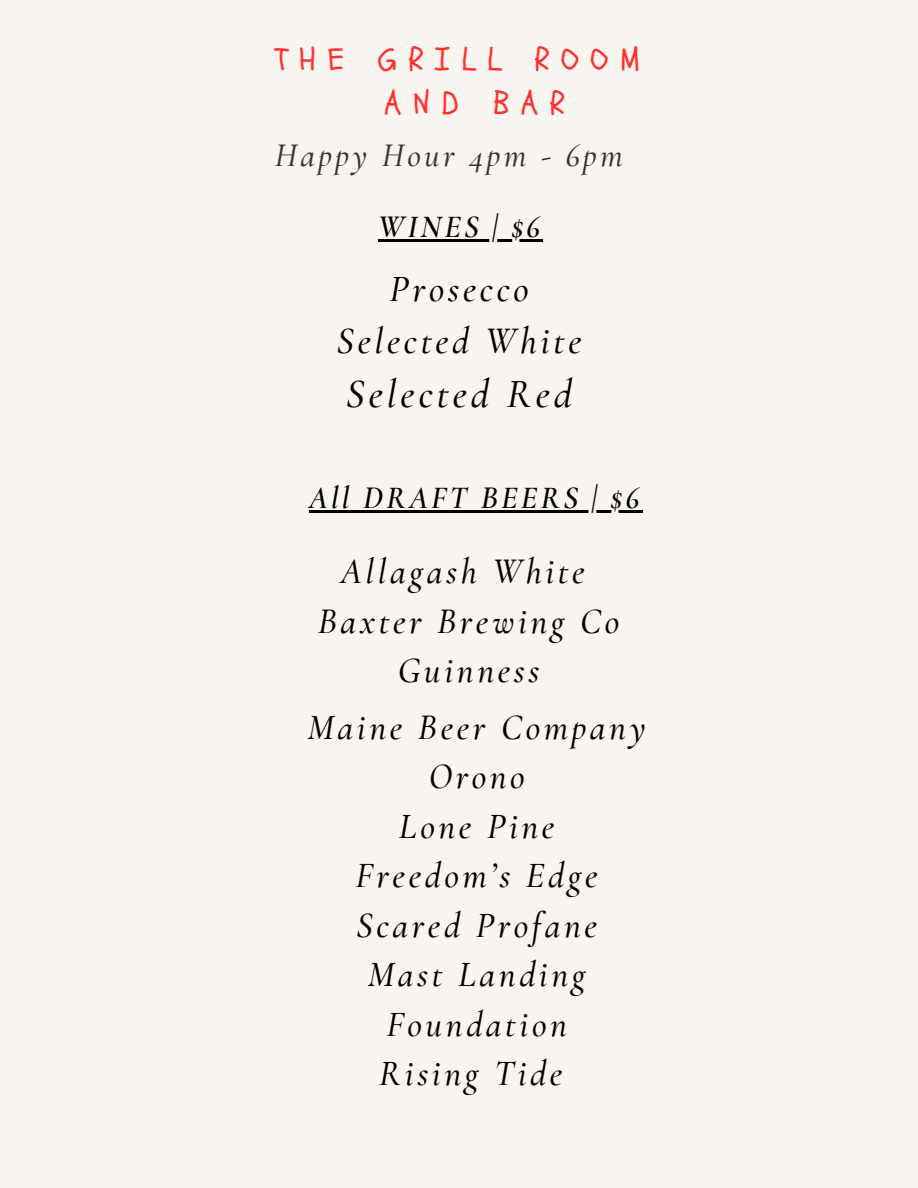
<style>
.page{position:relative;width:918px;height:1188px;background:#f8f4ef}
.page>*{position:absolute;margin:0;border:0;box-sizing:border-box;transform-origin:0 0}
.t1{font:italic 500 40.5px "Cormorant Garamond";letter-spacing:.1em;color:#000}
.t2{font:italic 500 37.5px "Cormorant Garamond";letter-spacing:.1em;color:#000}
.t3{font:italic 500 36px "Cormorant Garamond";letter-spacing:.1em;color:#000}
.t4{font:italic 500 33.45px "Cormorant Garamond";letter-spacing:.1em;color:#373434}
.t5{font:31.95px "Schoolbell";letter-spacing:.375em;color:#ff3131}
.t6{font:italic 600 31.5px "Cormorant Garamond";letter-spacing:.1em;color:#000}
</style>
<div class="page">
<hr style="left:378px;top:239px;width:165px;height:3px;background:#000">
<hr style="left:309px;top:510px;width:333px;height:2px;background:#000">
<p class="t5" style="left:275px;top:39px;width:367px">THE GRILL ROOM</p>
<p class="t5" style="left:384px;top:82px;width:182px">AND BAR</p>
<p class="t4" style="left:275px;top:135px;width:349px">Happy Hour 4pm - 6pm</p>
<p class="t6" style="left:378px;top:208px;width:163px">WINES | $6</p>
<p class="t2" style="left:390px;top:266px;width:140px">Prosecco</p>
<p class="t2" style="left:336px;top:318px;width:246px">Selected White</p>
<p class="t1" style="left:346px;top:369px;width:227px">Selected Red</p>
<p class="t6" style="left:309px;top:479px;width:332px">All DRAFT BEERS | $6</p>
<p class="t3" style="left:340px;top:550px;width:246px">Allagash White</p>
<p class="t3" style="left:318px;top:600px;width:303px">Baxter Brewing Co</p>
<p class="t3" style="left:398px;top:649px;width:143px">Guinness</p>
<p class="t3" style="left:308px;top:705px;width:340px">Maine Beer Company</p>
<p class="t3" style="left:429px;top:755px;width:97px">Orono</p>
<p class="t3" style="left:399px;top:804px;width:157px">Lone Pine</p>
<p class="t3" style="left:356px;top:854px;width:244px">Freedom’s Edge</p>
<p class="t3" style="left:356px;top:903px;width:242px">Scared Profane</p>
<p class="t3" style="left:368px;top:953px;width:219px">Mast Landing</p>
<p class="t3" style="left:386px;top:1002px;width:182px">Foundation</p>
<p class="t3" style="left:379px;top:1052px;width:185px">Rising Tide</p>
</div>
